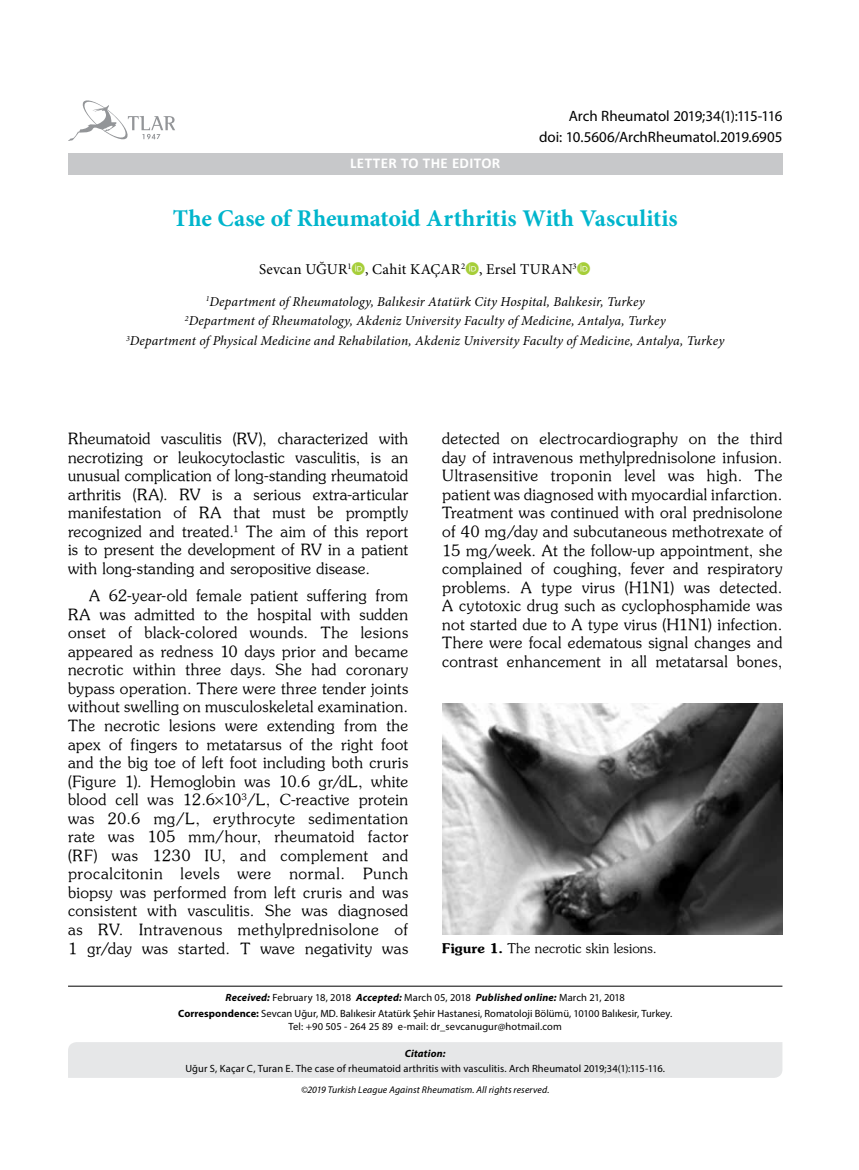
<style>
.page{position:relative;width:859px;height:1170px;background:#fff}
.page>*{position:absolute;margin:0;border:0;box-sizing:border-box;transform-origin:0 0}
.t1{font:700 24px "Minion Pro";color:#00b5cc}
.t2{font:15.45px/18.6px "Souvenir Turk";letter-spacing:.025em;color:#000;text-align:justify}
.t3{font:15px "Myriad Pro";letter-spacing:-.005em;color:#000}
.t4{font:15px "Minion Pro";letter-spacing:.015em;color:#000}
.t5{font:700 15px "Calibri";letter-spacing:.025em;color:#fff}
.t6{font:italic 13.5px/19.5px "Minion Pro";letter-spacing:.01em;color:#000;text-align:center}
.t7{font:13.35px "Souvenir Turk";letter-spacing:.01em;color:#000}
.t8{font:10.5px/16.8px "Myriad Pro";letter-spacing:.005em;color:#000;text-align:center}
.t9{font:italic 700 10.5px "Myriad Pro";letter-spacing:.02em;color:#000}
.t10{font:italic 9.75px "Myriad Pro";letter-spacing:.01em;color:#000}
.s1{font-family:"Souvenir Turk B"}
.s2{font-weight:700;font-style:italic}
.s3{font-weight:700}
</style>
<div class="page">
<svg style="left:68px;top:100px;width:107px;height:41px"></svg>
<div style="left:68px;top:153px;width:714px;height:21px;background:#c7c8ca"></div>
<hr style="left:68px;top:985px;width:714px;height:1px;background:#000">
<img style="left:442px;top:703px;width:340px;height:231px">
<div style="left:68px;top:1042px;width:714px;height:35px;background:#e6e7e8"></div>
<p class="t3" style="left:569px;top:107px;width:215px">Arch Rheumatol 2019;34(1):115-116</p>
<p class="t5" style="left:350px;top:153px;width:152px">LETTER TO THE EDITOR</p>
<p class="t3" style="left:539px;top:127px;width:245px">doi: 10.5606/ArchRheumatol.2019.6905</p>
<h1 class="t1" style="left:173px;top:201px;width:506px">The Case of Rheumatoid Arthritis With Vasculitis</h1>
<p class="t4" style="left:259px;top:259px;width:319px">Sevcan UĞUR<sup>1</sup> , Cahit KAÇAR<sup>2</sup> , Ersel TURAN<sup>3</sup></p>
<p class="t6" style="left:126px;top:292px;width:600px"><sup>1</sup>Department of Rheumatology, Balıkesir Atatürk City Hospital, Balıkesir, Turkey<br><sup>2</sup>Department of Rheumatology, Akdeniz University Faculty of Medicine, Antalya, Turkey<br><sup>3</sup>Department of Physical Medicine and Rehabilation, Akdeniz University Faculty of Medicine, Antalya, Turkey</p>
<p class="t2" style="left:68px;top:429px;width:342px">Rheumatoid vasculitis (RV), characterized with necrotizing or leukocytoclastic vasculitis, is an unusual complication of long-standing rheumatoid arthritis (RA). RV is a serious extra-articular manifestation of RA that must be promptly recognized and treated.<sup>1</sup> The aim of this report is to present the development of RV in a patient with long-standing and seropositive disease.</p>
<p class="t2" style="left:68px;top:586px;width:342px;text-indent:21px">A 62-year-old female patient suffering from RA was admitted to the hospital with sudden onset of black-colored wounds. The lesions appeared as redness 10 days prior and became necrotic within three days. She had coronary bypass operation. There were three tender joints without swelling on musculoskeletal examination.<br>The necrotic lesions were extending from the apex of fingers to metatarsus of the right foot and the big toe of left foot including both cruris (Figure 1). Hemoglobin was 10.6 gr/dL, white blood cell was 12.6 10<sup>3</sup>/L, C-reactive protein was 20.6 mg/L, erythrocyte sedimentation rate was 105 mm/hour, rheumatoid factor (RF) was 1230 IU, and complement and procalcitonin levels were normal. Punch biopsy was performed from left cruris and was consistent with vasculitis. She was diagnosed as RV. Intravenous methylprednisolone of 1 gr/day was started. T wave negativity was</p>
<p class="t2" style="left:442px;top:429px;width:342px">detected on electrocardiography on the third day of intravenous methylprednisolone infusion.<br>Ultrasensitive troponin level was high. The patient was diagnosed with myocardial infarction.<br>Treatment was continued with oral prednisolone of 40 mg/day and subcutaneous methotrexate of 15 mg/week. At the follow-up appointment, she complained of coughing, fever and respiratory problems. A type virus (H1N1) was detected.<br>A cytotoxic drug such as cyclophosphamide was not started due to A type virus (H1N1) infection.<br>There were focal edematous signal changes and contrast enhancement in all metatarsal bones,</p>
<p class="t7" style="left:442px;top:939px;width:216px"><span class="s1">Figure 1.</span> The necrotic skin lesions.</p>
<p class="t8" style="left:178px;top:988px;width:496px"><span class="s2">Received:</span> February 18, 2018 <span class="s2">Accepted:</span> March 05, 2018 <span class="s2">Published online:</span> March 21, 2018<br><span class="s3">Correspondence:</span> Sevcan Uğur, MD. Balıkesir Atatürk Şehir Hastanesi, Romatoloji Bölümü, 10100 Balıkesir, Turkey.</p>
<p class="t8" style="left:288px;top:1017px;width:275px">Tel: +90 505 - 264 25 89 e-mail: dr_sevcanugur@hotmail.com</p>
<p class="t9" style="left:405px;top:1046px;width:42px">Citation:</p>
<p class="t8" style="left:185px;top:1059px;width:481px">Uğur S, Kaçar C, Turan E. The case of rheumatoid arthritis with vasculitis. Arch Rheumatol 2019;34(1):115-116.</p>
<p class="t10" style="left:301px;top:1083px;width:250px">©2019 Turkish League Against Rheumatism. All rights reserved.</p>
</div>
